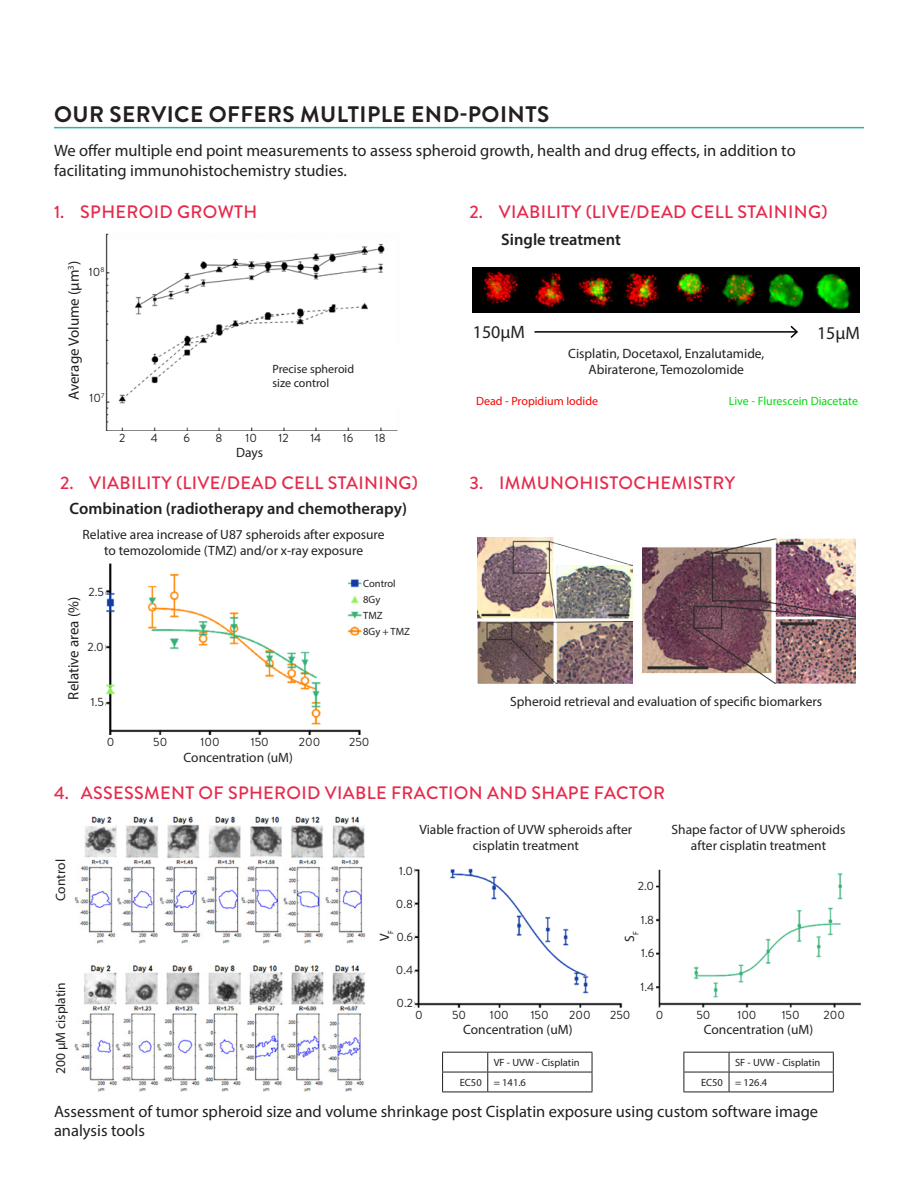
<style>
.page{position:relative;width:918px;height:1188px;background:#fff}
.page>*{position:absolute;margin:0;border:0;box-sizing:border-box;transform-origin:0 0}
.t1{font:700 22.5px "Brandon Grotesque";letter-spacing:.02em;color:#231f20}
.t2{font:500 18px "Brandon Grotesque";letter-spacing:.02em;color:#e62a4c}
.t3{font:18px "Myriad Pro";color:#231f20}
.t4{font:16.5px/19.8px "Myriad Pro";color:#231f20}
.t5{font:600 16.5px "Myriad Pro";color:#231f20}
.t6{font:15px "Myriad Pro";color:#231f20}
.t7{font:13.5px/16.2px "Myriad Pro";color:#231f20;text-align:center}
.t8{font:12px "Brandon Grotesque";color:#231f20}
.t9{font:12px/14.4px "Myriad Pro";color:#231f20}
.t10{font:12px "Myriad Pro";color:#0bd716}
.t11{font:12px "Myriad Pro";color:#f50301}
.t12{font:10.5px "Myriad Pro";color:#231f20}
</style>
<div class="page">
<hr style="left:54px;top:127px;width:810px;height:1px;background:#23b5af">
<img style="left:477px;top:537px;width:155px;height:146px">
<img style="left:643px;top:538px;width:213px;height:145px">
<img style="left:106px;top:233px;width:292px;height:198px">
<img style="left:473px;top:267px;width:387px;height:45px">
<hr style="left:534px;top:331px;width:263px;height:2px;background:#000">
<svg style="left:789px;top:325px;width:9px;height:13px"></svg>
<div style="left:222px;top:342px;width:177px;height:68px;background:#fff"></div>
<img style="left:74px;top:816px;width:291px;height:128px">
<img style="left:74px;top:965px;width:291px;height:127px">
<img style="left:106px;top:563px;width:255px;height:172px">
<img style="left:348px;top:569px;width:14px;height:75px">
<img style="left:415px;top:869px;width:208px;height:138px">
<img style="left:656px;top:869px;width:205px;height:138px">
<hr style="left:442px;top:1052px;width:46px;height:1px;background:#231f20">
<hr style="left:488px;top:1052px;width:104px;height:1px;background:#231f20">
<hr style="left:442px;top:1072px;width:46px;height:1px;background:#231f20">
<svg style="left:442px;top:1053px;width:1px;height:39px"></svg>
<hr style="left:488px;top:1072px;width:104px;height:1px;background:#231f20">
<svg style="left:487px;top:1053px;width:1px;height:39px"></svg>
<svg style="left:592px;top:1053px;width:1px;height:39px"></svg>
<hr style="left:442px;top:1092px;width:46px;height:1px;background:#231f20">
<hr style="left:488px;top:1092px;width:104px;height:1px;background:#231f20">
<hr style="left:684px;top:1052px;width:45px;height:1px;background:#231f20">
<hr style="left:729px;top:1052px;width:105px;height:1px;background:#231f20">
<hr style="left:684px;top:1072px;width:45px;height:1px;background:#231f20">
<svg style="left:684px;top:1053px;width:1px;height:39px"></svg>
<hr style="left:729px;top:1072px;width:105px;height:1px;background:#231f20">
<svg style="left:729px;top:1053px;width:1px;height:39px"></svg>
<svg style="left:833px;top:1053px;width:1px;height:39px"></svg>
<hr style="left:684px;top:1092px;width:45px;height:1px;background:#231f20">
<hr style="left:729px;top:1092px;width:105px;height:1px;background:#231f20">
<p class="t1" style="left:54px;top:98px;width:497px">OUR SERVICE OFFERS MULTIPLE END-POINTS</p>
<p class="t4" style="left:54px;top:141px;width:743px">We offer multiple end point measurements to assess spheroid growth, health and drug effects, in addition to facilitating immunohistochemistry studies.</p>
<p class="t2" style="left:54px;top:199px;width:205px">1. SPHEROID GROWTH</p>
<p class="t6" style="left:65px;top:400px;width:140px;rotate:-90deg">Average Volume (μm<sup>3</sup>)</p>
<p class="t8" style="left:89px;top:263px;width:17px">10<sup>8</sup></p>
<p class="t8" style="left:90px;top:389px;width:16px">10<sup>7</sup></p>
<p class="t9" style="left:273px;top:361px;width:83px">Precise spheroid size control</p>
<p class="t8" style="left:119px;top:430px;width:8px">2</p>
<p class="t8" style="left:151px;top:430px;width:9px">4</p>
<p class="t8" style="left:183px;top:430px;width:8px">6</p>
<p class="t8" style="left:216px;top:430px;width:8px">8</p>
<p class="t8" style="left:246px;top:430px;width:13px">10</p>
<p class="t8" style="left:278px;top:430px;width:12px">12</p>
<p class="t8" style="left:310px;top:430px;width:12px">14</p>
<p class="t8" style="left:343px;top:430px;width:12px">16</p>
<p class="t8" style="left:375px;top:430px;width:12px">18</p>
<p class="t7" style="left:236px;top:444px;width:29px">Days</p>
<p class="t2" style="left:60px;top:471px;width:359px">2. VIABILITY (LIVE/DEAD CELL STAINING)</p>
<p class="t5" style="left:70px;top:498px;width:339px">Combination (radiotherapy and chemotherapy)</p>
<p class="t7" style="left:83px;top:526px;width:304px">Relative area increase of U87 spheroids after exposure to temozolomide (TMZ) and/or x-ray exposure</p>
<p class="t8" style="left:88px;top:583px;width:17px">2.5</p>
<p class="t6" style="left:64px;top:700px;width:104px;rotate:-90deg">Relative area (%)</p>
<p class="t8" style="left:87px;top:638px;width:18px">2.0</p>
<p class="t8" style="left:91px;top:694px;width:14px">1.5</p>
<p class="t12" style="left:363px;top:577px;width:34px">Control</p>
<p class="t12" style="left:363px;top:593px;width:19px">8Gy</p>
<p class="t12" style="left:363px;top:609px;width:21px">TMZ</p>
<p class="t12" style="left:363px;top:625px;width:48px">8Gy + TMZ</p>
<p class="t8" style="left:107px;top:734px;width:9px">0</p>
<p class="t8" style="left:153px;top:734px;width:15px">50</p>
<p class="t8" style="left:201px;top:734px;width:21px">100</p>
<p class="t8" style="left:251px;top:734px;width:19px">150</p>
<p class="t8" style="left:299px;top:734px;width:23px">200</p>
<p class="t8" style="left:349px;top:734px;width:22px">250</p>
<p class="t7" style="left:184px;top:749px;width:111px">Concentration (uM)</p>
<p class="t2" style="left:470px;top:199px;width:359px">2. VIABILITY (LIVE/DEAD CELL STAINING)</p>
<p class="t5" style="left:501px;top:229px;width:121px">Single treatment</p>
<p class="t3" style="left:473px;top:321px;width:54px">150μM</p>
<p class="t3" style="left:817px;top:322px;width:44px">15μM</p>
<p class="t7" style="left:568px;top:345px;width:198px">Cisplatin, Docetaxol, Enzalutamide,</p>
<p class="t7" style="left:589px;top:361px;width:157px">Abiraterone, Temozolomide</p>
<p class="t11" style="left:476px;top:394px;width:124px">Dead - Propidium Iodide</p>
<p class="t10" style="left:729px;top:394px;width:131px">Live - Flurescein Diacetate</p>
<p class="t2" style="left:470px;top:471px;width:267px">3. IMMUNOHISTOCHEMISTRY</p>
<p class="t7" style="left:510px;top:693px;width:313px">Spheroid retrieval and evaluation of specific biomarkers</p>
<p class="t2" style="left:54px;top:780px;width:613px">4. ASSESSMENT OF SPHEROID VIABLE FRACTION AND SHAPE FACTOR</p>
<p class="t7" style="left:52px;top:901px;width:43px;rotate:-90deg">Control</p>
<p class="t7" style="left:419px;top:821px;width:214px">Viable fraction of UVW spheroids after cisplatin treatment</p>
<p class="t8" style="left:399px;top:863px;width:15px">1.0</p>
<p class="t8" style="left:396px;top:896px;width:19px">0.8</p>
<p class="t7" style="left:376px;top:941px;width:13px;rotate:-90deg">V<sub>F</sub></p>
<p class="t8" style="left:396px;top:929px;width:18px">0.6</p>
<p class="t8" style="left:396px;top:962px;width:19px">0.4</p>
<p class="t8" style="left:638px;top:877px;width:18px">2.0</p>
<p class="t8" style="left:641px;top:911px;width:15px">1.8</p>
<p class="t7" style="left:621px;top:942px;width:12px;rotate:-90deg">S<sub>F</sub></p>
<p class="t8" style="left:641px;top:945px;width:15px">1.6</p>
<p class="t7" style="left:672px;top:821px;width:175px">Shape factor of UVW spheroids after cisplatin treatment</p>
<p class="t7" style="left:52px;top:1074px;width:93px;rotate:-90deg">200 μM cisplatin</p>
<p class="t8" style="left:641px;top:979px;width:15px">1.4</p>
<p class="t8" style="left:397px;top:995px;width:18px">0.2</p>
<p class="t8" style="left:415px;top:1006px;width:9px">0</p>
<p class="t8" style="left:452px;top:1006px;width:15px">50</p>
<p class="t8" style="left:490px;top:1006px;width:21px">100</p>
<p class="t8" style="left:531px;top:1006px;width:19px">150</p>
<p class="t8" style="left:569px;top:1006px;width:23px">200</p>
<p class="t8" style="left:610px;top:1006px;width:22px">250</p>
<p class="t8" style="left:656px;top:1006px;width:9px">0</p>
<p class="t8" style="left:696px;top:1006px;width:15px">50</p>
<p class="t8" style="left:738px;top:1006px;width:21px">100</p>
<p class="t8" style="left:782px;top:1006px;width:19px">150</p>
<p class="t8" style="left:824px;top:1006px;width:23px">200</p>
<p class="t7" style="left:463px;top:1021px;width:111px">Concentration (uM)</p>
<p class="t7" style="left:704px;top:1021px;width:111px">Concentration (uM)</p>
<p class="t12" style="left:494px;top:1056px;width:87px">VF - UVW - Cisplatin</p>
<p class="t12" style="left:735px;top:1056px;width:87px">SF - UVW - Cisplatin</p>
<p class="t12" style="left:460px;top:1076px;width:24px">EC50</p>
<p class="t12" style="left:494px;top:1076px;width:34px">= 141.6</p>
<p class="t12" style="left:701px;top:1076px;width:24px">EC50</p>
<p class="t12" style="left:735px;top:1076px;width:34px">= 126.4</p>
<p class="t4" style="left:54px;top:1101px;width:766px">Assessment of tumor spheroid size and volume shrinkage post Cisplatin exposure using custom software image analysis tools</p>
</div>
